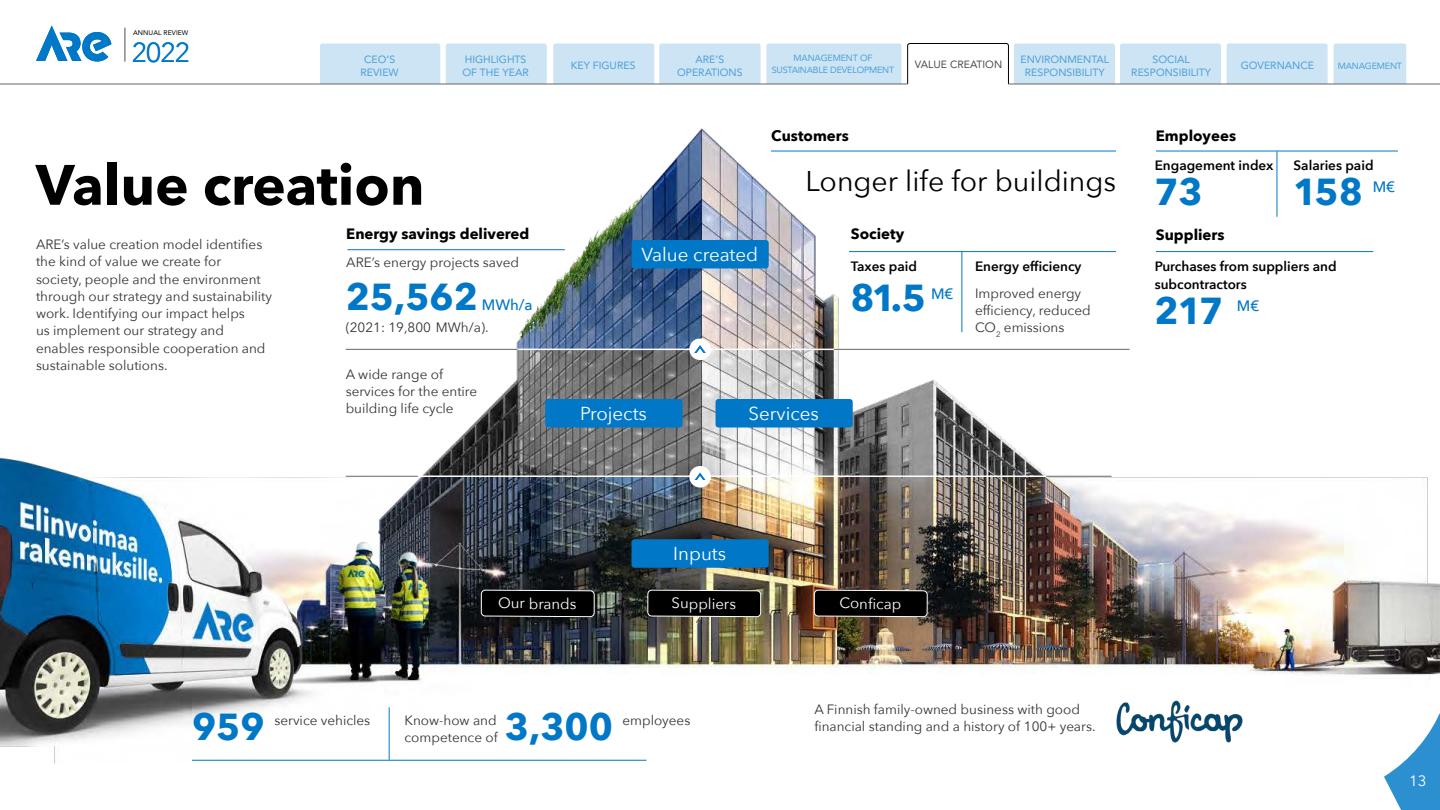
<style>
.page{position:relative;width:1440px;height:810px;background:#fff}
.page>*{position:absolute;margin:0;border:0;box-sizing:border-box;transform-origin:0 0}
.t1{font:700 56.25px "Avenir Next";color:#000}
.t2{font:700 37.5px "Avenir Next";color:#0078c7}
.t3{font:28.5px "Avenir Next";color:#000}
.t4{font:300 27.45px "Avenir";color:#0078c7}
.t5{font:18.75px "Avenir Next";color:#fff}
.t6{font:700 15px "Avenir Next";color:#000}
.t7{font:15px "Avenir Next";letter-spacing:-.005em;color:#fff}
.t8{font:500 15px "Avenir Next";color:#0078c7}
.t9{font:13.5px/17.2px "Avenir Next";color:#333}
.t10{font:600 13.5px/17.2px "Avenir Next";color:#000}
.t11{font:10.5px/13.5px "Avenir";color:#4da0d8;text-align:center}
.t12{font:10.5px "Avenir";color:#4d4d4d}
.t13{font:9px/12px "Avenir";letter-spacing:-.02em;color:#4da0d8;text-align:center}
.t14{font:6.75px "Avenir";letter-spacing:.01em;color:#000}
</style>
<div class="page">
<svg style="left:51px;top:25px;width:1356px;height:58px"></svg>
<div style="left:766px;top:44px;width:135px;height:53px;background:#cce4f4;border-radius:2px"></div>
<div style="left:1334px;top:44px;width:72px;height:53px;background:#cce4f4;border-radius:2px"></div>
<div style="left:320px;top:44px;width:120px;height:53px;background:#cce4f4;border-radius:2px"></div>
<div style="left:446px;top:44px;width:101px;height:53px;background:#cce4f4;border-radius:2px"></div>
<div style="left:553px;top:44px;width:101px;height:53px;background:#cce4f4;border-radius:2px"></div>
<div style="left:659px;top:44px;width:102px;height:53px;background:#cce4f4;border-radius:2px"></div>
<div style="left:1014px;top:44px;width:101px;height:53px;background:#cce4f4;border-radius:2px"></div>
<div style="left:1120px;top:44px;width:101px;height:53px;background:#cce4f4;border-radius:2px"></div>
<div style="left:1227px;top:44px;width:101px;height:53px;background:#cce4f4;border-radius:2px"></div>
<svg style="left:36px;top:26px;width:75px;height:36px"></svg>
<hr style="left:125px;top:28px;width:1px;height:34px;background:#858585">
<div style="left:908px;top:44px;width:100px;height:53px;background:#fff;border-radius:2px"></div>
<div style="left:907px;top:43px;width:102px;height:54px;border:1px solid #000;border-radius:2px"></div>
<div style="left:0;top:84px;width:1440px;height:726px;background:#fff"></div>
<hr style="left:0;top:84px;width:907px;height:1px;background:#666">
<hr style="left:1008px;top:84px;width:432px;height:1px;background:#666">
<img style="left:0;top:128px;width:1440px;height:636px">
<svg style="left:380px;top:350px;width:674px;height:126px"></svg>
<hr style="left:507px;top:349px;width:347px;height:1px;background:#fff">
<hr style="left:834px;top:349px;width:296px;height:1px;background:#666">
<hr style="left:346px;top:349px;width:172px;height:1px;background:#666">
<hr style="left:406px;top:476px;width:672px;height:1px;background:#fff">
<hr style="left:1046px;top:476px;width:66px;height:1px;background:#666">
<hr style="left:346px;top:476px;width:72px;height:1px;background:#666">
<svg style="left:1384px;top:706px;width:56px;height:104px"></svg>
<div style="left:632px;top:539px;width:137px;height:29px;background:#0078c7;border-radius:3px"></div>
<div style="left:545px;top:399px;width:137px;height:29px;background:#0078c7;border-radius:3px"></div>
<div style="left:716px;top:399px;width:137px;height:29px;background:#0078c7;border-radius:3px"></div>
<div style="left:632px;top:240px;width:137px;height:28px;background:#0078c7;border-radius:3px"></div>
<hr style="left:389px;top:707px;width:1px;height:53px;background:#0078c7">
<hr style="left:1277px;top:151px;width:1px;height:66px;background:#0078c7">
<hr style="left:962px;top:251px;width:1px;height:81px;background:#0078c7">
<hr style="left:192px;top:760px;width:454px;height:1px;background:#0078c7">
<hr style="left:1156px;top:151px;width:242px;height:1px;background:#0078c7">
<hr style="left:771px;top:151px;width:345px;height:1px;background:#0078c7">
<hr style="left:849px;top:251px;width:267px;height:1px;background:#0078c7">
<hr style="left:1156px;top:251px;width:217px;height:1px;background:#0078c7">
<hr style="left:347px;top:249px;width:218px;height:1px;background:#0078c7">
<img style="left:1115px;top:700px;width:131px;height:44px">
<img style="left:647px;top:339px;width:114px;height:278px">
<img style="left:814px;top:339px;width:114px;height:278px">
<svg style="left:481px;top:346px;width:114px;height:418px"></svg>
<p class="t14" style="left:133px;top:27px;width:57px">ANNUAL REVIEW</p>
<h3 class="t4" style="left:132px;top:36px;width:59px">2022</h3>
<p class="t11" style="left:361px;top:52px;width:40px">CEO’S<br>REVIEW</p>
<p class="t13" style="left:772px;top:52px;width:124px">MANAGEMENT OF<br>SUSTAINABLE DEVELOPMENT</p>
<p class="t13" style="left:1338px;top:59px;width:66px">MANAGEMENT</p>
<p class="t11" style="left:462px;top:52px;width:68px;text-align:left">HIGHLIGHTS<br>OF THE YEAR</p>
<p class="t11" style="left:571px;top:58px;width:66px">KEY FIGURES</p>
<p class="t12" style="left:915px;top:55px;width:89px">VALUE CREATION</p>
<p class="t11" style="left:1021px;top:52px;width:90px">ENVIRONMENTAL<br>RESPONSIBILITY</p>
<p class="t11" style="left:1131px;top:52px;width:81px">SOCIAL<br>RESPONSIBILITY</p>
<p class="t11" style="left:1241px;top:59px;width:75px">GOVERNANCE</p>
<p class="t11" style="left:677px;top:52px;width:67px">ARE’S<br>OPERATIONS</p>
<p class="t6" style="left:771px;top:123px;width:79px">Customers</p>
<p class="t6" style="left:1156px;top:123px;width:82px">Employees</p>
<h1 class="t1" style="left:36px;top:136px;width:390px">Value creation</h1>
<p class="t9" style="left:36px;top:235px;width:238px">ARE’s value creation model identifies the kind of value we create for<br>society, people and the environment through our strategy and sustainability work. Identifying our impact helps<br>us implement our strategy and enables responsible cooperation and sustainable solutions.</p>
<h3 class="t3" style="left:806px;top:157px;width:312px">Longer life for buildings</h3>
<p class="t6" style="left:346px;top:221px;width:185px">Energy savings delivered</p>
<p class="t6" style="left:851px;top:221px;width:55px">Society</p>
<p class="t9" style="left:346px;top:253px;width:174px">ARE’s energy projects saved</p>
<h2 class="t2" style="left:346px;top:265px;width:134px">25,562</h2>
<h3 class="t5" style="left:641px;top:238px;width:118px">Value created</h3>
<p class="t10" style="left:851px;top:257px;width:68px">Taxes paid</p>
<p class="t10" style="left:975px;top:257px;width:108px">Energy efficiency</p>
<h2 class="t2" style="left:850px;top:266px;width:77px">81.5</h2>
<p class="t9" style="left:975px;top:284px;width:117px">Improved energy efficiency, reduced<br>CO<sub>2</sub> emissions</p>
<p class="t8" style="left:931px;top:281px;width:24px">M€</p>
<p class="t8" style="left:482px;top:292px;width:52px">MWh/a</p>
<p class="t9" style="left:346px;top:318px;width:144px">(2021: 19,800 MWh/a).</p>
<p class="t9" style="left:346px;top:365px;width:133px">A wide range of services for the entire building life cycle</p>
<h3 class="t5" style="left:580px;top:397px;width:68px">Projects</h3>
<h3 class="t5" style="left:749px;top:397px;width:72px">Services</h3>
<p class="t10" style="left:1155px;top:157px;width:120px">Engagement index</p>
<p class="t10" style="left:1294px;top:157px;width:82px">Salaries paid</p>
<h2 class="t2" style="left:1154px;top:160px;width:50px">73</h2>
<h2 class="t2" style="left:1293px;top:160px;width:71px">158</h2>
<p class="t6" style="left:1156px;top:222px;width:70px">Suppliers</p>
<p class="t10" style="left:1155px;top:258px;width:183px">Purchases from suppliers and subcontractors</p>
<h2 class="t2" style="left:1154px;top:279px;width:70px">217</h2>
<p class="t8" style="left:1237px;top:293px;width:24px">M€</p>
<p class="t8" style="left:1373px;top:174px;width:24px">M€</p>
<h3 class="t5" style="left:673px;top:538px;width:54px">Inputs</h3>
<p class="t7" style="left:498px;top:591px;width:80px">Our brands</p>
<p class="t7" style="left:672px;top:591px;width:66px">Suppliers</p>
<p class="t7" style="left:840px;top:591px;width:63px">Conficap</p>
<h2 class="t2" style="left:192px;top:694px;width:74px">959</h2>
<p class="t9" style="left:274px;top:711px;width:97px">service vehicles</p>
<p class="t9" style="left:405px;top:711px;width:95px">Know-how and competence of</p>
<h2 class="t2" style="left:505px;top:694px;width:110px">3,300</h2>
<p class="t9" style="left:622px;top:711px;width:69px">employees</p>
<p class="t9" style="left:814px;top:700px;width:283px">A Finnish family-owned business with good financial standing and a history of 100+ years.</p>
<p class="t7" style="left:1409px;top:768px;width:19px">13</p>
</div>
